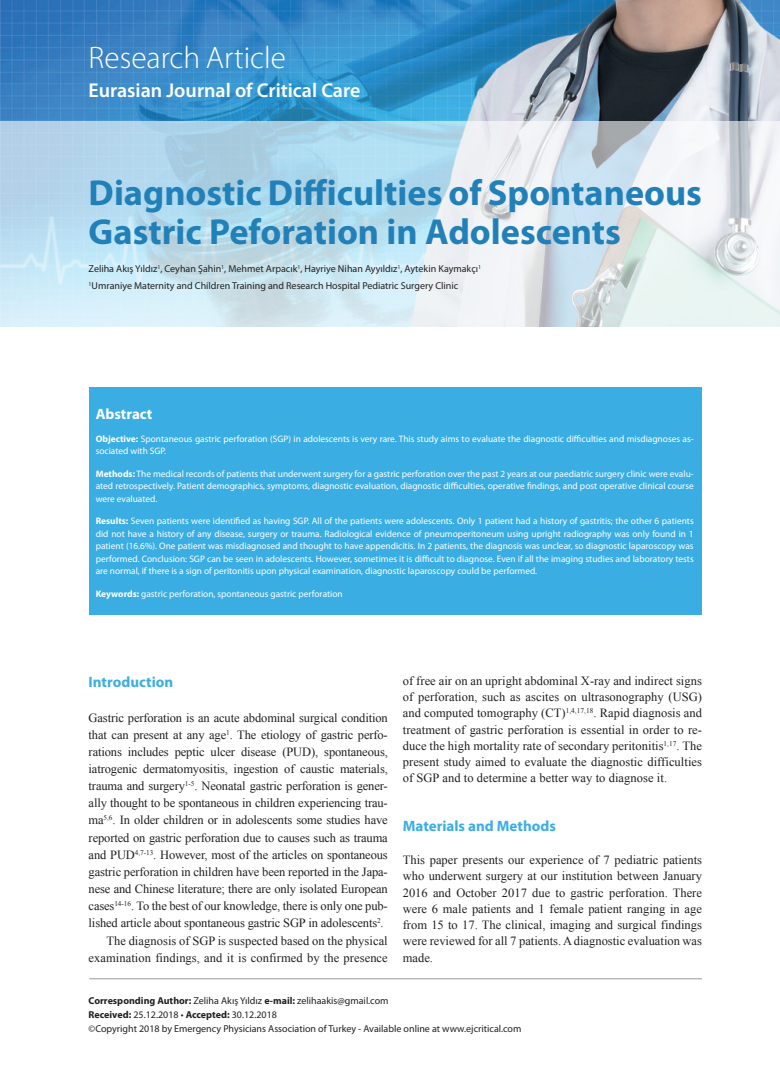
<style>
.page{position:relative;width:780px;height:1088px;background:#fff}
.page>*{position:absolute;margin:0;border:0;box-sizing:border-box;transform-origin:0 0}
.t1{font:700 36.25px "Myriad Pro";color:#2280b8}
.t2{font:300 31.25px "Myriad Pro";color:#fff}
.t3{font:600 20px "Myriad Pro";color:#fff}
.t4{font:700 15px "Myriad Pro";color:#3aaee3}
.t5{font:700 15px "Myriad Pro";color:#fff}
.t6{font:12.5px/17.1px "Times New Roman";letter-spacing:.005em;color:#231f20;text-align:justify}
.t7{font:10px "Myriad Pro";color:#231f20}
.t8{font:9.38px/12.5px "Myriad Pro";color:#fff;text-align:justify}
.s1{font-weight:700}
</style>
<div class="page">
<img style="left:0;top:0;width:780px;height:121px">
<hr style="left:89px;top:978px;width:613px;height:1px;background:#acadb1">
<div style="left:89px;top:388px;width:612px;height:227px;background:#3aaee3"></div>
<svg style="left:0;top:121px;width:780px;height:206px"></svg>
<p class="t2" style="left:89px;top:40px;width:199px">Research Article</p>
<p class="t3" style="left:89px;top:78px;width:273px">Eurasian Journal of Critical Care</p>
<p class="t1" style="left:89px;top:169px;width:614px">Diagnostic Difficulties of Spontaneous</p>
<p class="t1" style="left:89px;top:208px;width:534px">Gastric Peforation in Adolescents</p>
<p class="t7" style="left:89px;top:263px;width:394px">Zeliha Akış Yıldız<sup>1</sup>, Ceyhan Şahin<sup>1</sup>, Mehmet Arpacık<sup>1</sup>, Hayriye Nihan Ayyıldız<sup>1</sup>, Aytekin Kaymakçı<sup>1</sup></p>
<p class="t7" style="left:89px;top:280px;width:371px"><sup>1</sup>Umraniye Maternity and Children Training and Research Hospital Pediatric Surgery Clinic</p>
<p class="t5" style="left:96px;top:404px;width:58px">Abstract</p>
<p class="t8" style="left:96px;top:432px;width:599px"><span class="s1">Objective:</span> Spontaneous gastric perforation (SGP) in adolescents is very rare. This study aims to evaluate the diagnostic difficulties and misdiagnoses as&shy;sociated with SGP.</p>
<p class="t8" style="left:96px;top:467px;width:599px"><span class="s1">Methods:</span> The medical records of patients that underwent surgery for a gastric perforation over the past 2 years at our paediatric surgery clinic were evalu&shy;ated retrospectively. Patient demographics, symptoms, diagnostic evaluation, diagnostic difficulties, operative findings, and post operative clinical course were evaluated.</p>
<p class="t8" style="left:96px;top:514px;width:599px"><span class="s1">Results:</span> Seven patients were identified as having SGP. All of the patients were adolescents. Only 1 patient had a history of gastritis; the other 6 patients did not have a history of any disease, surgery or trauma. Radiological evidence of pneumoperitoneum using upright radiography was only found in 1 patient (16.6%). One patient was misdiagnosed and thought to have appendicitis. In 2 patients, the diagnosis was unclear, so diagnostic laparoscopy was performed. Conclusion: SGP can be seen in adolescents. However, sometimes it is difficult to diagnose. Even if all the imaging studies and laboratory tests are normal, if there is a sign of peritonitis upon physical examination, diagnostic laparoscopy could be performed.</p>
<p class="t8" style="left:96px;top:587px;width:248px"><span class="s1">Keywords:</span> gastric perforation, spontaneous gastric perforation</p>
<p class="t4" style="left:89px;top:672px;width:86px">Introduction</p>
<p class="t6" style="left:89px;top:708px;width:301px">Gastric perforation is an acute abdominal surgical condition that can present at any age<sup>1</sup>. The etiology of gastric perfo&shy;rations includes peptic ulcer disease (PUD), spontaneous, iatrogenic dermatomyositis, ingestion of caustic materials, trauma and surgery<sup>1-5</sup>. Neonatal gastric perforation is gener&shy;ally thought to be spontaneous in children experiencing trau&shy;ma<sup>5,6</sup>. In older children or in adolescents some studies have reported on gastric perforation due to causes such as trauma and PUD<sup>4,7-13</sup>. However, most of the articles on spontaneous gastric perforation in children have been reported in the Japa&shy;nese and Chinese literature; there are only isolated European cases<sup>14-16</sup>. To the best of our knowledge, there is only one pub&shy;lished article about spontaneous gastric SGP in adolescents<sup>2</sup>.</p>
<p class="t6" style="left:89px;top:931px;width:301px;text-align:right">The diagnosis of SGP is suspected based on the physical examination findings, and it is confirmed by the presence</p>
<p class="t6" style="left:403px;top:672px;width:301px;line-height:16.2px">of free air on an upright abdominal X-ray and indirect signs of perforation, such as ascites on ultrasonography (USG) and computed tomography (CT)<sup>1,4,17,18</sup>. Rapid diagnosis and treatment of gastric perforation is essential in order to re&shy;duce the high mortality rate of secondary peritonitis<sup>1,17</sup>. The present study aimed to evaluate the diagnostic difficulties of SGP and to determine a better way to diagnose it.</p>
<p class="t4" style="left:403px;top:816px;width:155px">Materials and Methods</p>
<p class="t6" style="left:403px;top:851px;width:301px;line-height:16.2px">This paper presents our experience of 7 pediatric patients who underwent surgery at our institution between January 2016 and October 2017 due to gastric perforation. There were 6 male patients and 1 female patient ranging in age from 15 to 17. The clinical, imaging and surgical findings were reviewed for all 7 patients. A diagnostic evaluation was made.</p>
<p class="t7" style="left:89px;top:995px;width:301px"><span class="s1">Corresponding Author:</span> Zeliha Akış Yıldız <span class="s1">e-mail:</span> zelihaakis@gmail.com</p>
<p class="t7" style="left:89px;top:1008px;width:190px"><span class="s1">Received:</span> 25.12.2018 • <span class="s1">Accepted:</span> 30.12.2018</p>
<p class="t7" style="left:89px;top:1022px;width:434px">©Copyright 2018 by Emergency Physicians Association of Turkey - Available online at www.ejcritical.com</p>
</div>
